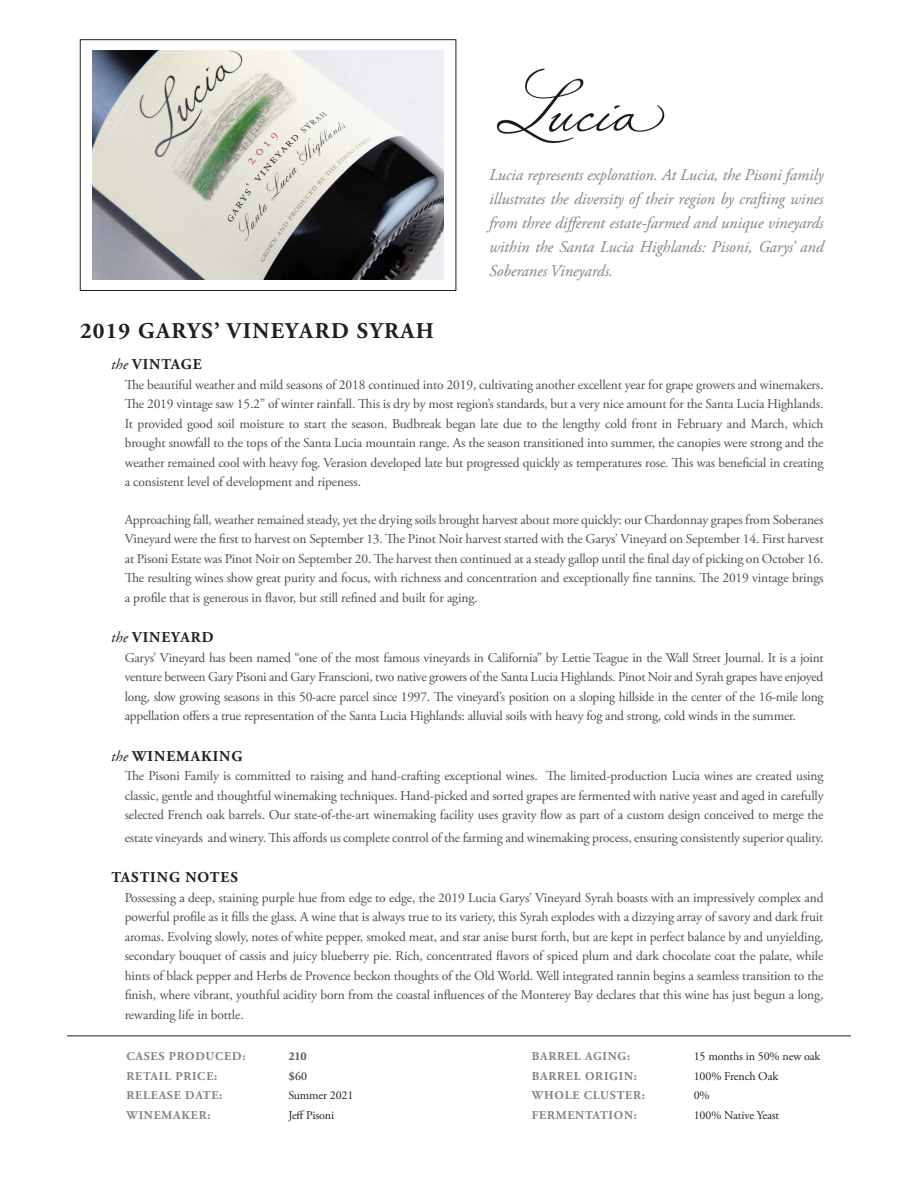
<style>
.page{position:relative;width:918px;height:1188px;background:#fff}
.page>*{position:absolute;margin:0;border:0;box-sizing:border-box;transform-origin:0 0}
.t1{font:700 22.5px "Adobe Garamond Pro";letter-spacing:.065em;color:#231f20}
.t2{font:italic 16.5px/24px "Adobe Garamond Pro";letter-spacing:-.005em;color:#808285;text-align:justify}
.t3{font:700 15px "Adobe Garamond Pro";letter-spacing:.065em;color:#231f20}
.t4{font:13.5px/19.5px "Adobe Garamond Pro";letter-spacing:-.01em;color:#4b4c4d;text-align:justify}
.t5{font:700 12px "Adobe Garamond Pro";letter-spacing:.065em;color:#808285}
.t6{font:12px "Adobe Garamond Pro";letter-spacing:-.01em;color:#231f20}
.t7{font:700 12px "Adobe Garamond Pro";color:#57585a}
.s1{font-weight:400;font-style:italic}
.s2{font-weight:700;color:#57585a}
</style>
<div class="page">
<img style="left:496px;top:68px;width:169px;height:75px">
<div style="left:80px;top:40px;width:376px;height:251px;border:1px solid #231f20"></div>
<img style="left:92px;top:50px;width:352px;height:230px">
<hr style="left:67px;top:1035px;width:784px;height:1px;background:#231f20">
<p class="t2" style="left:489px;top:163px;width:336px">Lucia represents exploration. At Lucia, the Pisoni family illustrates the diversity of their region by crafting wines from three different estate-farmed and unique vineyards within the Santa Lucia Highlands: Pisoni, Garys’ and Soberanes Vineyards.</p>
<p class="t1" style="left:80px;top:317px;width:355px">2019 GARYS’ VINEYARD SYRAH</p>
<p class="t3" style="left:111px;top:356px;width:92px"><span class="s1">the</span> VINTAGE</p>
<p class="t4" style="left:125px;top:375px;width:700px">The beautiful weather and mild seasons of 2018 continued into 2019, cultivating another excellent year for grape growers and winemakers.<br>The 2019 vintage saw 15.2” of winter rainfall. This is dry by most region’s standards, but a very nice amount for the Santa Lucia Highlands.<br>It provided good soil moisture to start the season. Budbreak began late due to the lengthy cold front in February and March, which brought snowfall to the tops of the Santa Lucia mountain range. As the season transitioned into summer, the canopies were strong and the weather remained cool with heavy fog. Verasion developed late but progressed quickly as temperatures rose. This was beneficial in creating a consistent level of development and ripeness.</p>
<p class="t4" style="left:125px;top:510px;width:700px">Approaching fall, weather remained steady, yet the drying soils brought harvest about more quickly: our Chardonnay grapes from Soberanes Vineyard were the first to harvest on September 13. The Pinot Noir harvest started with the Garys’ Vineyard on September 14. First harvest at Pisoni Estate was Pinot Noir on September 20. The harvest then continued at a steady gallop until the final day of picking on October 16.<br>The resulting wines show great purity and focus, with richness and concentration and exceptionally fine tannins. The 2019 vintage brings a profile that is generous in flavor, but still refined and built for aging.</p>
<p class="t3" style="left:111px;top:629px;width:104px"><span class="s1">the</span> VINEYARD</p>
<p class="t4" style="left:125px;top:648px;width:700px">Garys’ Vineyard has been named “one of the most famous vineyards in California” by Lettie Teague in the Wall Street Journal. It is a joint venture between Gary Pisoni and Gary Franscioni, two native growers of the Santa Lucia Highlands. Pinot Noir and Syrah grapes have enjoyed long, slow growing seasons in this 50-acre parcel since 1997. The vineyard’s position on a sloping hillside in the center of the 16-mile long appellation offers a true representation of the Santa Lucia Highlands: alluvial soils with heavy fog and strong, cold winds in the summer.</p>
<p class="t3" style="left:111px;top:747px;width:133px"><span class="s1">the</span> WINEMAKING</p>
<p class="t4" style="left:125px;top:767px;width:700px">The Pisoni Family is committed to raising and hand-crafting exceptional wines. The limited-production Lucia wines are created using classic, gentle and thoughtful winemaking techniques. Hand-picked and sorted grapes are fermented with native yeast and aged in carefully selected French oak barrels. Our state-of-the-art winemaking facility uses gravity flow as part of a custom design conceived to merge the</p>
<p class="t4" style="left:125px;top:828px;width:700px">estate vineyards and winery. This affords us complete control of the farming and winemaking process, ensuring consistently superior quality.</p>
<p class="t3" style="left:111px;top:869px;width:128px">TASTING NOTES</p>
<p class="t4" style="left:125px;top:888px;width:700px">Possessing a deep, staining purple hue from edge to edge, the 2019 Lucia Garys’ Vineyard Syrah boasts with an impressively complex and powerful profile as it fills the glass. A wine that is always true to its variety, this Syrah explodes with a dizzying array of savory and dark fruit aromas. Evolving slowly, notes of white pepper, smoked meat, and star anise burst forth, but are kept in perfect balance by and unyielding, secondary bouquet of cassis and juicy blueberry pie. Rich, concentrated flavors of spiced plum and dark chocolate coat the palate, while hints of black pepper and Herbs de Provence beckon thoughts of the Old World. Well integrated tannin begins a seamless transition to the finish, where vibrant, youthful acidity born from the coastal influences of the Monterey Bay declares that this wine has just begun a long, rewarding life in bottle.</p>
<p class="t5" style="left:126px;top:1050px;width:121px">CASES PRODUCED:</p>
<p class="t7" style="left:288px;top:1050px;width:20px">210</p>
<p class="t5" style="left:126px;top:1069px;width:92px">RETAIL PRICE:</p>
<p class="t6" style="left:288px;top:1069px;width:20px"><span class="s2">$</span>60</p>
<p class="t5" style="left:126px;top:1089px;width:97px">RELEASE DATE:</p>
<p class="t6" style="left:288px;top:1088px;width:67px">Summer 2021</p>
<p class="t5" style="left:126px;top:1108px;width:86px">WINEMAKER:</p>
<p class="t6" style="left:288px;top:1108px;width:47px">Jeff Pisoni</p>
<p class="t5" style="left:532px;top:1050px;width:100px">BARREL AGING:</p>
<p class="t6" style="left:694px;top:1049px;width:128px">15 months in 50% new oak</p>
<p class="t5" style="left:532px;top:1069px;width:107px">BARREL ORIGIN:</p>
<p class="t6" style="left:694px;top:1069px;width:86px">100% French Oak</p>
<p class="t5" style="left:532px;top:1089px;width:115px">WHOLE CLUSTER:</p>
<p class="t6" style="left:694px;top:1088px;width:18px">0%</p>
<p class="t5" style="left:532px;top:1108px;width:106px">FERMENTATION:</p>
<p class="t6" style="left:694px;top:1108px;width:87px">100% Native Yeast</p>
</div>
